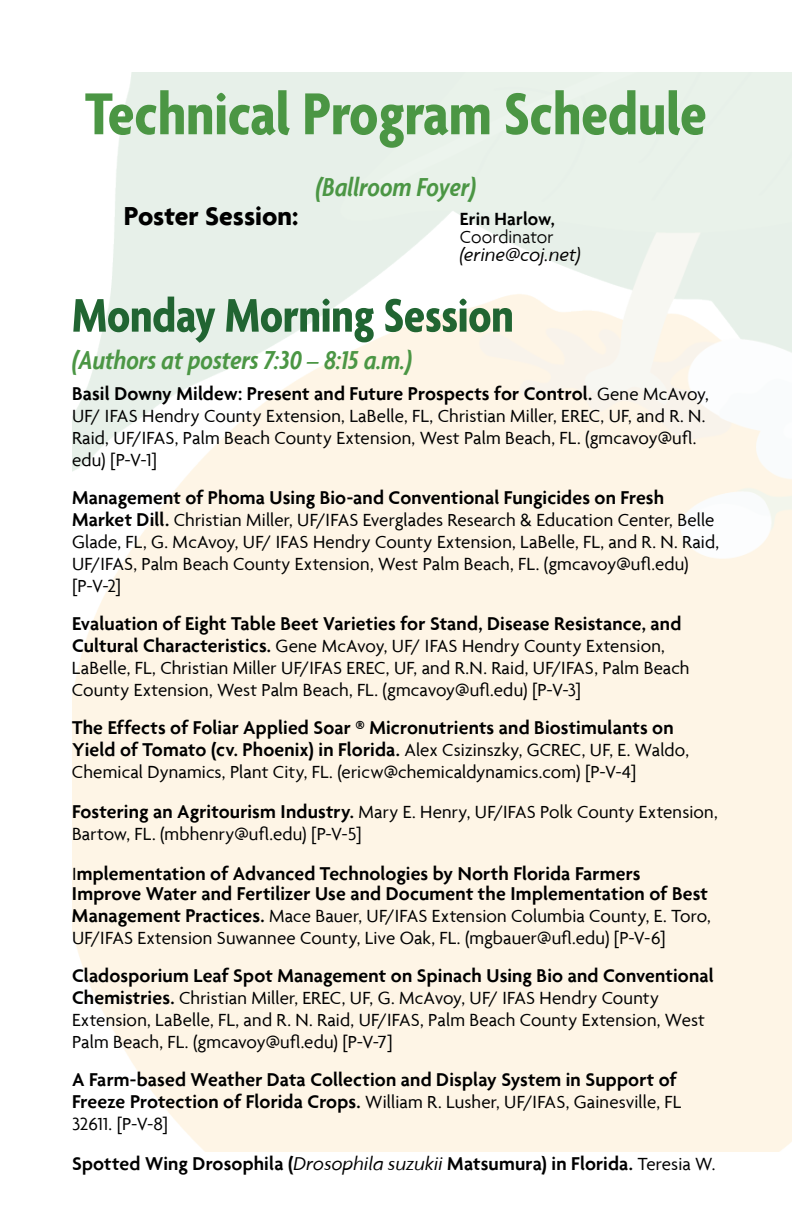
<style>
.page{position:relative;width:792px;height:1224px;background:#fff}
.page>*{position:absolute;margin:0;border:0;box-sizing:border-box;transform-origin:0 0}
.t1{font:700 condensed 64px "Agenda";color:#4b9644}
.t2{font:700 condensed 51px "Agenda";letter-spacing:-.005em;color:#216532}
.t3{font:italic 600 condensed 28px "Agenda";color:#4b9644}
.t4{font:700 28px "Agenda";color:#000}
.t5{font:600 20px/22px "Agenda";letter-spacing:.005em;color:#000}
.t6{font:italic 20px "Agenda";letter-spacing:.01em;color:#000}
.t7{font:19px/22px "Agenda";letter-spacing:.01em;color:#000}
.t8{font:600 19px "Agenda";letter-spacing:.01em;color:#000}
.t9{font:300 19px "Agenda";letter-spacing:.005em;color:#000}
.s1{font-weight:400;font-size:19px}
.s2{font-weight:600;font-size:20px}
.s3{font-weight:400;font-style:italic}
</style>
<div class="page">
<h1 class="t1" style="left:85px;top:76px;width:623px">Technical Program Schedule</h1>
<h3 class="t3" style="left:316px;top:170px;width:162px">(Ballroom Foyer)</h3>
<h3 class="t4" style="left:124px;top:199px;width:176px">Poster Session:</h3>
<p class="t8" style="left:460px;top:207px;width:96px">Erin Harlow,</p>
<p class="t9" style="left:460px;top:226px;width:95px">Coordinator</p>
<p class="t6" style="left:460px;top:242px;width:122px">(erine@coj.net)</p>
<h2 class="t2" style="left:72px;top:285px;width:443px">Monday Morning Session</h2>
<h3 class="t3" style="left:72px;top:343px;width:342px">(Authors at posters 7:30 – 8:15 a.m.)</h3>
<p class="t5" style="left:72px;top:382px;width:638px">Basil Downy Mildew: Present and Future Prospects for Control. <span class="s1">Gene McAvoy,</span></p>
<p class="t7" style="left:72px;top:404px;width:635px">UF/ IFAS Hendry County Extension, LaBelle, FL, Christian Miller, EREC, UF, and R. N.<br>Raid, UF/IFAS, Palm Beach County Extension, West Palm Beach, FL. (gmcavoy@ufl. edu) [P-V-1]</p>
<p class="t5" style="left:72px;top:486px;width:594px">Management of Phoma Using Bio-and Conventional Fungicides on Fresh</p>
<p class="t7" style="left:72px;top:508px;width:649px"><span class="s2">Market Dill.</span> Christian Miller, UF/IFAS Everglades Research &amp; Education Center, Belle Glade, FL, G. McAvoy, UF/ IFAS Hendry County Extension, LaBelle, FL, and R. N. Raid, UF/IFAS, Palm Beach County Extension, West Palm Beach, FL. (gmcavoy@ufl.edu) [P-V-2]</p>
<p class="t5" style="left:72px;top:612px;width:611px">Evaluation of Eight Table Beet Varieties for Stand, Disease Resistance, and</p>
<p class="t7" style="left:72px;top:634px;width:619px"><span class="s2">Cultural Characteristics.</span> Gene McAvoy, UF/ IFAS Hendry County Extension,<br>LaBelle, FL, Christian Miller UF/IFAS EREC, UF, and R.N. Raid, UF/IFAS, Palm Beach<br>County Extension, West Palm Beach, FL. (gmcavoy@ufl.edu) [P-V-3]</p>
<p class="t5" style="left:72px;top:716px;width:618px">The Effects of Foliar Applied Soar ® Micronutrients and Biostimulants on<br>Yield of Tomato (cv. Phoenix) in Florida. <span class="s1">Alex Csizinszky, GCREC, UF, E. Waldo,</span></p>
<p class="t7" style="left:72px;top:751px;width:647px;line-height:40px">Chemical Dynamics, Plant City, FL. (ericw@chemicaldynamics.com) [P-V-4]<br><span class="s2">Fostering an Agritourism Industry.</span> Mary E. Henry, UF/IFAS Polk County Extension,</p>
<p class="t7" style="left:72px;top:822px;width:291px">Bartow, FL. (mbhenry@ufl.edu) [P-V-5]</p>
<p class="t5" style="left:72px;top:863px;width:638px;line-height:20px"><span class="s1">I</span>mplementation of Advanced Technologies by North Florida Farmers<br>Improve Water and Fertilizer Use and Document the Implementation of Best</p>
<p class="t7" style="left:72px;top:904px;width:640px"><span class="s2">Management Practices.</span> Mace Bauer, UF/IFAS Extension Columbia County, E. Toro,<br>UF/IFAS Extension Suwannee County, Live Oak, FL. (mgbauer@ufl.edu) [P-V-6]</p>
<p class="t5" style="left:72px;top:964px;width:643px">Cladosporium Leaf Spot Management on Spinach Using Bio and Conventional</p>
<p class="t7" style="left:72px;top:986px;width:634px"><span class="s2">Chemistries.</span> Christian Miller, EREC, UF, G. McAvoy, UF/ IFAS Hendry County<br>Extension, LaBelle, FL, and R. N. Raid, UF/IFAS, Palm Beach County Extension, West<br>Palm Beach, FL. (gmcavoy@ufl.edu) [P-V-7]</p>
<p class="t5" style="left:72px;top:1068px;width:606px">A Farm-based Weather Data Collection and Display System in Support of</p>
<p class="t7" style="left:72px;top:1090px;width:611px"><span class="s2">Freeze Protection of Florida Crops.</span> William R. Lusher, UF/IFAS, Gainesville, FL<br>32611. [P-V-8]</p>
<p class="t5" style="left:72px;top:1152px;width:645px">Spotted Wing Drosophila (<span class="s3">Drosophila suzukii</span> Matsumura) in Florida. <span class="s1">Teresia W.</span></p>
</div>
